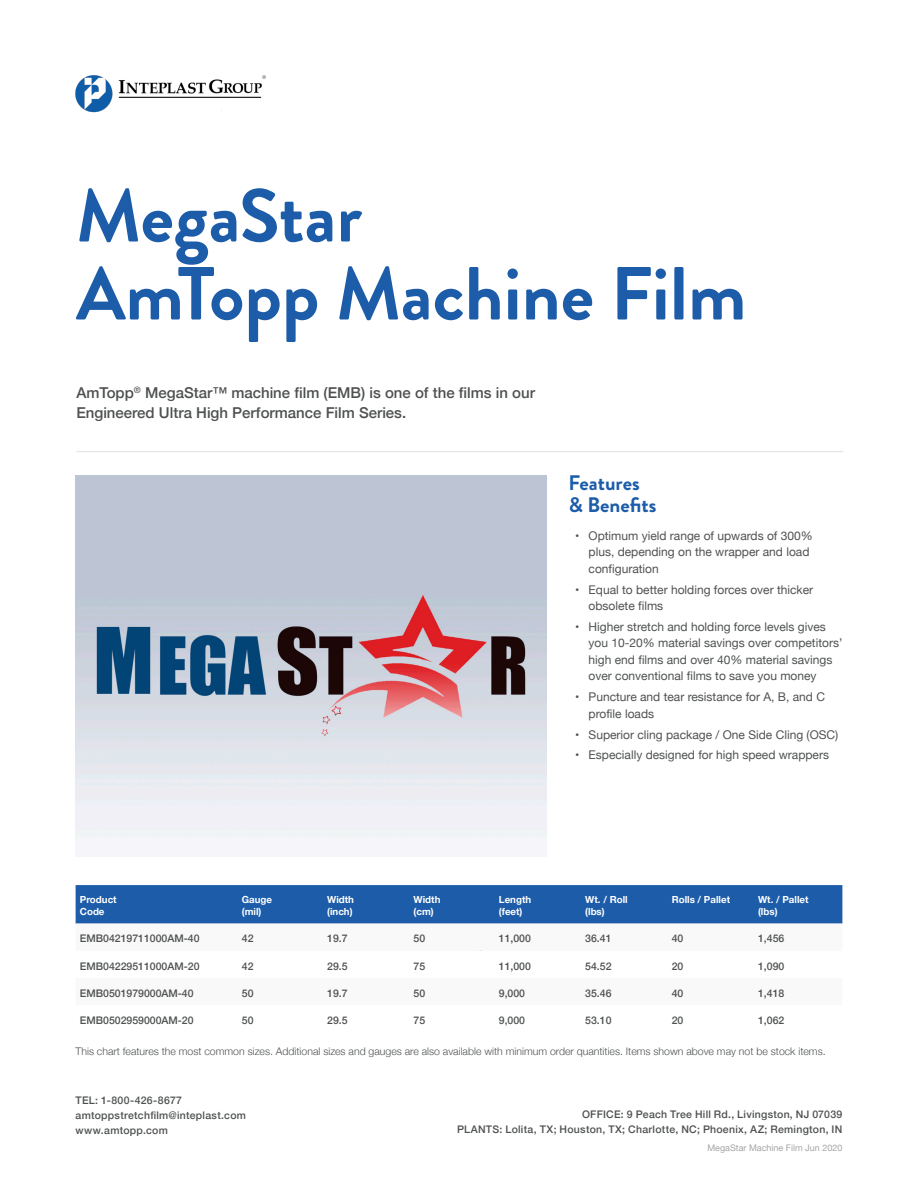
<style>
.page{position:relative;width:918px;height:1188px;background:#fff}
.page>*{position:absolute;margin:0;border:0;box-sizing:border-box;transform-origin:0 0}
.t1{font:700 75px "Brandon Grotesque";color:#1c5ca9}
.Subheaders_-_Bullete{font:700 21px "Brandon Grotesque";color:#1c5ca9}
.Copy_-_Product_Info{font:500 15px/19.5px "Helvetica Neue";color:#4f5151}
.t2{font:12px/16.5px "Helvetica Neue";color:#4f5151}
.t3{font:500 10.5px/15px "Helvetica Neue";letter-spacing:.01em;color:#4f5151}
.t4{font:300 10.5px "Helvetica Neue";color:#4f5151}
.t5{font:700 9.75px "Helvetica Neue";color:#fff}
.t6{font:9px "Helvetica Neue";color:#a7a4a4}
.s1{color:#515151}
</style>
<div class="page">
<img style="left:75px;top:75px;width:191px;height:38px">
<img style="left:76px;top:475px;width:471px;height:364px">
<div style="left:76px;top:885px;width:766px;height:39px;background:#1c5ca9"></div>
<hr style="left:76px;top:451px;width:767px;height:1px;background:#e1e3e8">
<p class="t1" style="left:76px;top:163px;width:288px">MegaStar</p>
<p class="t1" style="left:76px;top:241px;width:672px">AmTopp Machine Film</p>
<p class="Copy_-_Product_Info" style="left:76px;top:382px;width:460px">AmTopp<sup>®</sup> MegaStar™ machine film (EMB) is one of the films in our<br>Engineered Ultra High Performance Film Series.</p>
<p class="Subheaders_-_Bullete" style="left:568px;top:468px;width:73px">Features</p>
<p class="Subheaders_-_Bullete" style="left:568px;top:490px;width:90px">&amp; Benefits</p>
<p class="t2" style="left:589px;top:528px;width:226px;text-indent:-14px"><span class="s1">•</span> Optimum yield range of upwards of 300% plus, depending on the wrapper and load configuration</p>
<p class="t2" style="left:589px;top:582px;width:226px;text-indent:-14px"><span class="s1">•</span> Equal to better holding forces over thicker obsolete films</p>
<p class="t2" style="left:589px;top:619px;width:255px;text-indent:-14px"><span class="s1">•</span> Higher stretch and holding force levels gives you 10-20% material savings over competitors’ high end films and over 40% material savings over conventional films to save you money</p>
<p class="t2" style="left:589px;top:689px;width:238px;text-indent:-14px"><span class="s1">•</span> Puncture and tear resistance for A, B, and C profile loads</p>
<p class="t2" style="left:575px;top:727px;width:265px"><span class="s1">•</span> Superior cling package / One Side Cling (OSC)</p>
<p class="t2" style="left:575px;top:748px;width:255px"><span class="s1">•</span> Especially designed for high speed wrappers</p>
<p class="t5" style="left:80px;top:892px;width:38px">Product</p>
<p class="t5" style="left:80px;top:904px;width:26px">Code</p>
<p class="t5" style="left:242px;top:892px;width:32px">Gauge</p>
<p class="t5" style="left:242px;top:904px;width:21px">(mil)</p>
<p class="t5" style="left:327px;top:892px;width:28px">Width</p>
<p class="t5" style="left:327px;top:904px;width:27px">(inch)</p>
<p class="t5" style="left:414px;top:892px;width:28px">Width</p>
<p class="t5" style="left:414px;top:904px;width:22px">(cm)</p>
<p class="t5" style="left:499px;top:892px;width:34px">Length</p>
<p class="t5" style="left:499px;top:904px;width:25px">(feet)</p>
<p class="t5" style="left:585px;top:892px;width:44px">Wt. / Roll</p>
<p class="t5" style="left:585px;top:904px;width:21px">(lbs)</p>
<p class="t5" style="left:672px;top:892px;width:60px">Rolls / Pallet</p>
<p class="t5" style="left:758px;top:892px;width:52px">Wt. / Pallet</p>
<p class="t5" style="left:758px;top:904px;width:21px">(lbs)</p>
<p class="t3" style="left:80px;top:930px;width:121px">EMB04219711000AM-40</p>
<p class="t3" style="left:242px;top:930px;width:13px">42</p>
<p class="t3" style="left:327px;top:930px;width:22px">19.7</p>
<p class="t3" style="left:414px;top:930px;width:13px">50</p>
<p class="t3" style="left:499px;top:930px;width:34px">11,000</p>
<p class="t3" style="left:585px;top:930px;width:28px">36.41</p>
<p class="t3" style="left:672px;top:930px;width:13px">40</p>
<p class="t3" style="left:758px;top:930px;width:28px">1,456</p>
<p class="t3" style="left:80px;top:958px;width:121px">EMB04229511000AM-20</p>
<p class="t3" style="left:242px;top:958px;width:13px">42</p>
<p class="t3" style="left:327px;top:958px;width:22px">29.5</p>
<p class="t3" style="left:414px;top:958px;width:13px">75</p>
<p class="t3" style="left:499px;top:958px;width:34px">11,000</p>
<p class="t3" style="left:585px;top:958px;width:28px">54.52</p>
<p class="t3" style="left:672px;top:958px;width:13px">20</p>
<p class="t3" style="left:758px;top:958px;width:28px">1,090</p>
<p class="t3" style="left:80px;top:985px;width:115px">EMB0501979000AM-40</p>
<p class="t3" style="left:242px;top:985px;width:13px">50</p>
<p class="t3" style="left:327px;top:985px;width:22px">19.7</p>
<p class="t3" style="left:414px;top:985px;width:13px">50</p>
<p class="t3" style="left:499px;top:985px;width:28px">9,000</p>
<p class="t3" style="left:585px;top:985px;width:28px">35.46</p>
<p class="t3" style="left:672px;top:985px;width:13px">40</p>
<p class="t3" style="left:758px;top:985px;width:28px">1,418</p>
<p class="t3" style="left:80px;top:1012px;width:115px">EMB0502959000AM-20</p>
<p class="t3" style="left:242px;top:1012px;width:13px">50</p>
<p class="t3" style="left:327px;top:1012px;width:22px">29.5</p>
<p class="t3" style="left:414px;top:1012px;width:13px">75</p>
<p class="t3" style="left:499px;top:1012px;width:28px">9,000</p>
<p class="t3" style="left:585px;top:1012px;width:28px">53.10</p>
<p class="t3" style="left:672px;top:1012px;width:13px">20</p>
<p class="t3" style="left:758px;top:1012px;width:28px">1,062</p>
<p class="t4" style="left:76px;top:1043px;width:752px">This chart features the most common sizes. Additional sizes and gauges are also available with minimum order quantities. Items shown above may not be stock items.</p>
<p class="t3" style="left:76px;top:1092px;width:172px">TEL: 1-800-426-8677 amtoppstretchfilm@inteplast.com www.amtopp.com</p>
<p class="t3" style="left:457px;top:1105px;width:387px;text-align:right">OFFICE: 9 Peach Tree Hill Rd., Livingston, NJ 07039<br>PLANTS: Lolita, TX; Houston, TX; Charlotte, NC; Phoenix, AZ; Remington, IN</p>
<p class="t6" style="left:707px;top:1142px;width:137px">MegaStar Machine Film Jun 2020</p>
</div>
